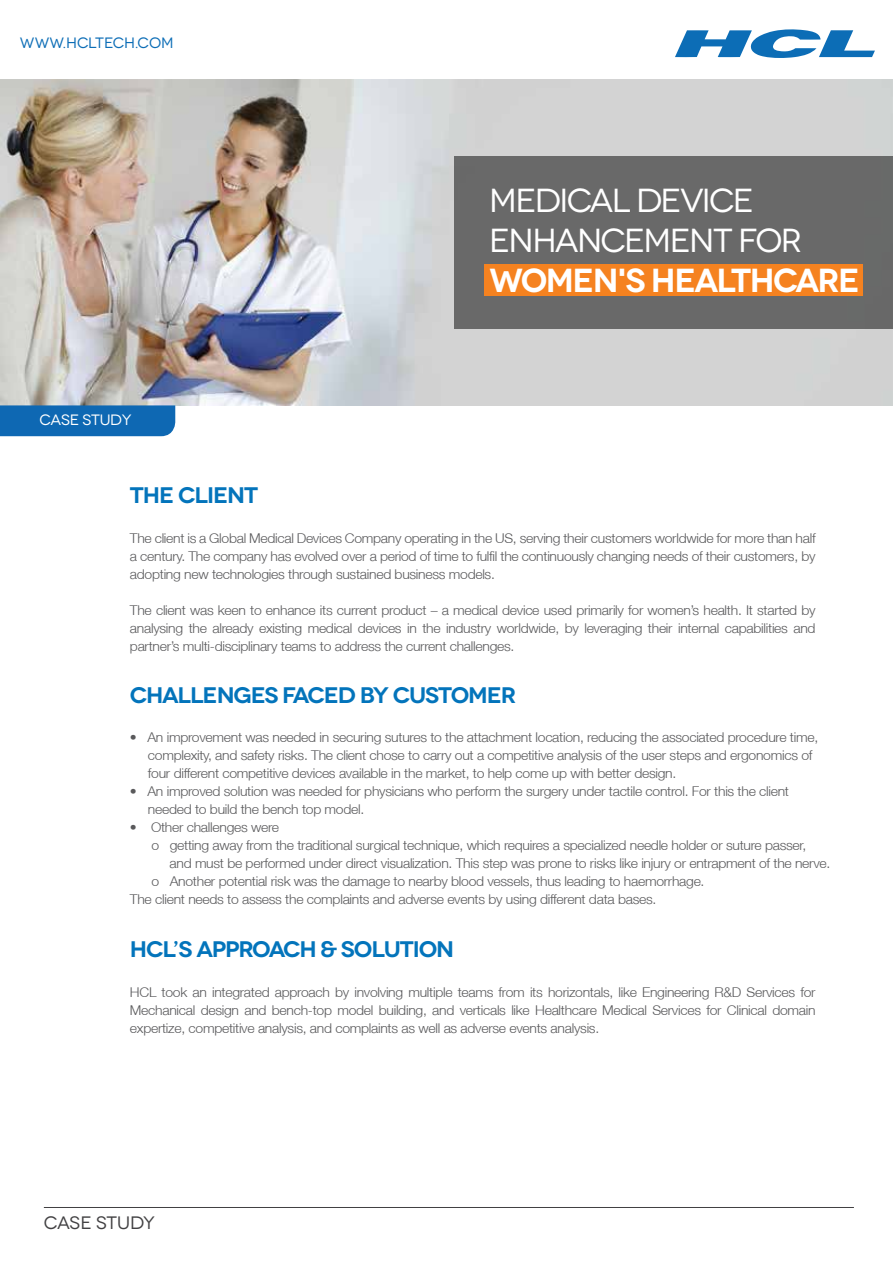
<style>
.page{position:relative;width:893px;height:1263px;background:#fff}
.page>*{position:absolute;margin:0;border:0;box-sizing:border-box;transform-origin:0 0}
.t1{font:33.3px/39.9px "Novecentowide";letter-spacing:-.05em;color:#fff}
.t2{font:600 33.3px "Novecentowide";letter-spacing:-.05em;color:#fff}
.t3{font:600 22.5px "Novecentowide";letter-spacing:-.055em;color:#0374bb}
.t4{font:18px "Novecentowide";letter-spacing:-.02em;color:#424143}
.t5{font:15px "Novecentowide";letter-spacing:-.005em;color:#0c6db6}
.t6{font:15px "Novecentowide";letter-spacing:-.02em;color:#fff}
.t7{font:300 13.5px/18px "Helvetica Neue LT";letter-spacing:-.02em;color:#59595b;text-align:justify}
</style>
<div class="page">
<img style="left:0;top:80px;width:893px;height:326px">
<hr style="left:44px;top:1207px;width:810px;height:1px;background:#424143">
<svg style="left:675px;top:29px;width:200px;height:29px"></svg>
<div style="left:0;top:405px;width:175px;height:31px;background:#0e68b3"></div>
<div style="left:455px;top:156px;width:438px;height:172px;background:#696969"></div>
<div style="left:485px;top:264px;width:378px;height:32px;background:#f58220"></div>
<p class="t5" style="left:20px;top:34px;width:155px">WWW.HCLTECH.COM</p>
<p class="t6" style="left:39px;top:411px;width:94px">CASE STUDY</p>
<h1 class="t1" style="left:489px;top:180px;width:314px">MEDICAL DEVICE<br>ENHANCEMENT FOR</h1>
<h1 class="t2" style="left:489px;top:259px;width:372px">WOMEN'S HEALTHCARE</h1>
<h2 class="t3" style="left:130px;top:481px;width:130px">THE CLIENT</h2>
<p class="t7" style="left:130px;top:529px;width:687px">The client is a Global Medical Devices Company operating in the US, serving their customers worldwide for more than half a century. The company has evolved over a period of time to fulfil the continuously changing needs of their customers, by adopting new technologies through sustained business models.</p>
<p class="t7" style="left:130px;top:601px;width:687px">The client was keen to enhance its current product – a medical device used primarily for women’s health. It started by analysing the already existing medical devices in the industry worldwide, by leveraging their internal capabilities and partner’s multi-disciplinary teams to address the current challenges.</p>
<h2 class="t3" style="left:130px;top:681px;width:388px">CHALLENGES FACED BY CUSTOMER</h2>
<p class="t7" style="left:148px;top:728px;width:672px;text-align:left;text-indent:-18px">• An improvement was needed in securing sutures to the attachment location, reducing the associated procedure time, complexity, and safety risks. The client chose to carry out a competitive analysis of the user steps and ergonomics of four different competitive devices available in the market, to help come up with better design.</p>
<p class="t7" style="left:148px;top:782px;width:643px;text-indent:-18px">• An improved solution was needed for physicians who perform the surgery under tactile control. For this the client needed to build the bench top model.</p>
<p class="t7" style="left:130px;top:818px;width:151px">• Other challenges were</p>
<p class="t7" style="left:152px;top:836px;width:656px">o getting away from the traditional surgical technique, which requires a specialized needle holder or suture passer,</p>
<p class="t7" style="left:170px;top:854px;width:662px">and must be performed under direct visualization. This step was prone to risks like injury or entrapment of the nerve.</p>
<p class="t7" style="left:152px;top:872px;width:554px">o Another potential risk was the damage to nearby blood vessels, thus leading to haemorrhage.</p>
<p class="t7" style="left:130px;top:890px;width:528px">The client needs to assess the complaints and adverse events by using different data bases.</p>
<h2 class="t3" style="left:130px;top:935px;width:326px">HCL’S APPROACH &amp; SOLUTION</h2>
<p class="t7" style="left:130px;top:983px;width:687px">HCL took an integrated approach by involving multiple teams from its horizontals, like Engineering R&amp;D Services for Mechanical design and bench-top model building, and verticals like Healthcare Medical Services for Clinical domain expertize, competitive analysis, and complaints as well as adverse events analysis.</p>
<h3 class="t4" style="left:44px;top:1212px;width:113px">CASE STUDY</h3>
</div>
